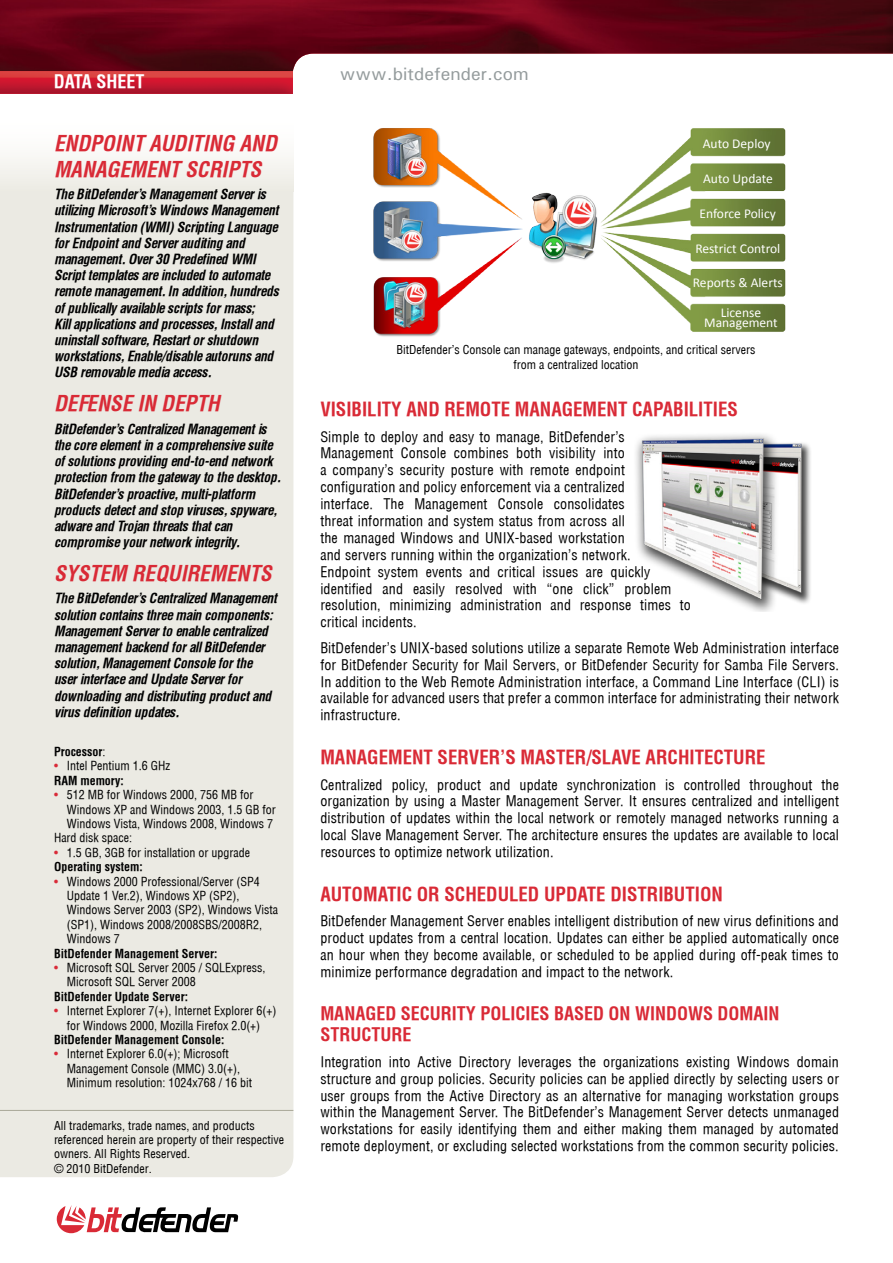
<style>
.page{position:relative;width:893px;height:1263px;background:#fff}
.page>*{position:absolute;margin:0;border:0;box-sizing:border-box;transform-origin:0 0}
.SideBarTitle{font:21px/25.2px "Switzerland Condensed ROBI";color:#d92a36}
.titlu_leaflet_corpo{font:18.75px "Switzerland Condensed ROB";color:#d92a36}
.titlu_leaflet_corpo-2{font:18px/21.6px "Switzerland Condensed ROB";color:#d92a36}
.t1{font:18px "Univers ATT";color:#959c9d}
.titlu_leaflet_corpo-3{font:18px "Switzerland Condensed ROB";color:#fff}
.text_leaflet_corpora{font:14.1px/17px "Switzerland Condensed RO";letter-spacing:.01em;color:#000;text-align:justify}
.SideBarText{font:13.5px/16.2px "Switzerland Condensed ROBI";letter-spacing:-.01em;color:#000}
.t2{font:13.5px/10.5px "Calibri";color:#fff;text-align:center}
.SideBarSysReqList{font:12px/14.4px "Switzerland Condensed RO";color:#000}
.t3{font:12px/14.4px "Switzerland Condensed";color:#000}
.SideBarSysHard{font:12px "Switzerland Condensed ROB";color:#000}
.SideBarSysHard-2{font:12px "Switzerland Condensed RO";color:#000}
.s1{font-family:"Switzerland Condensed RO"}
.s2{color:#d92b38}
</style>
<div class="page">
<div style="left:0;top:191px;width:293px;height:986px;background:#ebeae3"></div>
<div style="left:0;top:115px;width:293px;height:76px;background:linear-gradient(to bottom,#fff,#eeede6)"></div>
<hr style="left:0;top:1110px;width:293px;height:1px;background:#a9a898">
<svg style="left:57px;top:1205px;width:181px;height:28px"></svg>
<img style="left:0;top:0;width:893px;height:71px">
<img style="left:0;top:71px;width:293px;height:23px">
<img style="left:373px;top:128px;width:413px;height:209px">
<img style="left:636px;top:434px;width:175px;height:178px">
<p class="titlu_leaflet_corpo-3" style="left:54px;top:71px;width:92px">DATA SHEET</p>
<p class="SideBarTitle" style="left:54px;top:131px;width:224px">ENDPOINT AUDITING AND<br>MANAGEMENT SCRIPTS</p>
<p class="SideBarText" style="left:54px;top:186px;width:226px">The BitDefender’s Management Server is utilizing Microsoft’s Windows Management Instrumentation (WMI) Scripting Language for Endpoint and Server auditing and management. Over 30 Predefined WMI Script templates are included to automate remote management. In addition, hundreds of publically available scripts for mass;<br>Kill applications and processes, Install and uninstall software, Restart or shutdown workstations, Enable/disable autoruns and USB removable media access.</p>
<p class="SideBarTitle" style="left:54px;top:391px;width:167px">DEFENSE IN DEPTH</p>
<p class="SideBarText" style="left:54px;top:421px;width:228px">BitDefender’s Centralized Management is the core element in a comprehensive suite of solutions providing end-to-end network protection from the gateway to the desktop.<br>BitDefender’s proactive, multi-platform products detect and stop viruses, spyware, adware and Trojan threats that can compromise your network integrity.</p>
<p class="SideBarTitle" style="left:54px;top:560px;width:219px">SYSTEM REQUIREMENTS</p>
<p class="SideBarText" style="left:54px;top:590px;width:224px">The BitDefender’s Centralized Management solution contains three main components:<br>Management Server to enable centralized management backend for all BitDefender solution, Management Console for the user interface and Update Server for downloading and distributing product and virus definition updates.</p>
<p class="SideBarSysHard" style="left:54px;top:744px;width:53px">Processor<span class="s1">:</span></p>
<p class="SideBarSysReqList" style="left:54px;top:758px;width:118px"><span class="s2">·</span> Intel Pentium 1.6 GHz</p>
<p class="SideBarSysHard" style="left:54px;top:773px;width:71px">RAM memory:</p>
<p class="SideBarSysReqList" style="left:67px;top:787px;width:210px;text-indent:-13px"><span class="s2">·</span> 512 MB for Windows 2000, 756 MB for<br>Windows XP and Windows 2003, 1.5 GB for<br>Windows Vista, Windows 2008, Windows 7</p>
<p class="SideBarSysHard-2" style="left:54px;top:830px;width:80px">Hard disk space:</p>
<p class="SideBarSysReqList" style="left:54px;top:845px;width:197px"><span class="s2">·</span> 1.5 GB, 3GB for installation or upgrade</p>
<p class="SideBarSysHard" style="left:54px;top:859px;width:90px">Operating system:</p>
<p class="SideBarSysReqList" style="left:67px;top:874px;width:213px;text-indent:-13px"><span class="s2">·</span> Windows 2000 Professional/Server (SP4<br>Update 1 Ver.2), Windows XP (SP2), Windows Server 2003 (SP2), Windows Vista (SP1), Windows 2008/2008SBS/2008R2, Windows 7</p>
<p class="SideBarSysHard" style="left:54px;top:946px;width:165px">BitDefender Management Server:</p>
<p class="SideBarSysReqList" style="left:67px;top:960px;width:200px;text-indent:-13px"><span class="s2">·</span> Microsoft SQL Server 2005 / SQLExpress,<br>Microsoft SQL Server 2008</p>
<p class="SideBarSysHard" style="left:54px;top:989px;width:136px">BitDefender Update Server:</p>
<p class="SideBarSysReqList" style="left:54px;top:1003px;width:224px;text-align:center"><span class="s2">·</span> Internet Explorer 7(+), Internet Explorer 6(+) for Windows 2000, Mozilla Firefox 2.0(+)</p>
<p class="SideBarSysHard" style="left:54px;top:1032px;width:172px">BitDefender Management Console:</p>
<p class="SideBarSysReqList" style="left:67px;top:1046px;width:187px;text-indent:-13px"><span class="s2">·</span> Internet Explorer 6.0(+); Microsoft<br>Management Console (MMC) 3.0(+),<br>Minimum resolution: 1024x768 / 16 bit</p>
<p class="t3" style="left:54px;top:1118px;width:232px">All trademarks, trade names, and products referenced herein are property of their respective owners. All Rights Reserved.<br>© 2010 BitDefender.</p>
<p class="t1" style="left:340px;top:62px;width:191px">www.bitdefender.com</p>
<p class="t2" style="left:703px;top:138px;width:69px">Auto Deploy</p>
<p class="t2" style="left:703px;top:173px;width:71px">Auto Update</p>
<p class="t2" style="left:699px;top:209px;width:78px">Enforce Policy</p>
<p class="t2" style="left:695px;top:243px;width:87px">Restrict Control</p>
<p class="t2" style="left:693px;top:277px;width:91px">Reports &amp; Alerts</p>
<p class="t2" style="left:704px;top:307px;width:75px">License<br>Management</p>
<p class="t3" style="left:396px;top:343px;width:360px;text-align:center">BitDefender’s Console can manage gateways, endpoints, and critical servers from a centralized location</p>
<p class="titlu_leaflet_corpo" style="left:320px;top:398px;width:419px">VISIBILITY AND REMOTE MANAGEMENT CAPABILITIES</p>
<p class="text_leaflet_corpora" style="left:320px;top:428px;width:372px;text-align:left">Simple to deploy and easy to manage, BitDefender’s Management Console combines both visibility into<br>a company’s security posture with remote endpoint configuration and policy enforcement via a centralized<br>interface. The Management Console consolidates<br>threat information and system status from across all<br>the managed Windows and UNIX-based workstation<br>and servers running within the organization’s network.<br>Endpoint system events and critical issues are quickly identified and easily resolved with “one click” problem resolution, minimizing administration and response times to critical incidents.</p>
<p class="text_leaflet_corpora" style="left:320px;top:639px;width:520px">BitDefender’s UNIX-based solutions utilize a separate Remote Web Administration interface for BitDefender Security for Mail Servers, or BitDefender Security for Samba File Servers.<br>In addition to the Web Remote Administration interface, a Command Line Interface (CLI) is available for advanced users that prefer a common interface for administrating their network infrastructure.</p>
<p class="titlu_leaflet_corpo" style="left:320px;top:746px;width:447px">MANAGEMENT SERVER’S MASTER/SLAVE ARCHITECTURE</p>
<p class="text_leaflet_corpora" style="left:320px;top:776px;width:520px">Centralized policy, product and update synchronization is controlled throughout the organization by using a Master Management Server. It ensures centralized and intelligent distribution of updates within the local network or remotely managed networks running a local Slave Management Server. The architecture ensures the updates are available to local resources to optimize network utilization.</p>
<p class="titlu_leaflet_corpo" style="left:320px;top:883px;width:404px">AUTOMATIC OR SCHEDULED UPDATE DISTRIBUTION</p>
<p class="text_leaflet_corpora" style="left:320px;top:912px;width:520px">BitDefender Management Server enables intelligent distribution of new virus definitions and product updates from a central location. Updates can either be applied automatically once an hour when they become available, or scheduled to be applied during off-peak times to minimize performance degradation and impact to the network.</p>
<p class="titlu_leaflet_corpo-2" style="left:320px;top:1002px;width:461px">MANAGED SECURITY POLICIES BASED ON WINDOWS DOMAIN<br>STRUCTURE</p>
<p class="text_leaflet_corpora" style="left:320px;top:1053px;width:520px">Integration into Active Directory leverages the organizations existing Windows domain structure and group policies. Security policies can be applied directly by selecting users or user groups from the Active Directory as an alternative for managing workstation groups within the Management Server. The BitDefender’s Management Server detects unmanaged workstations for easily identifying them and either making them managed by automated remote deployment, or excluding selected workstations from the common security policies.</p>
</div>
